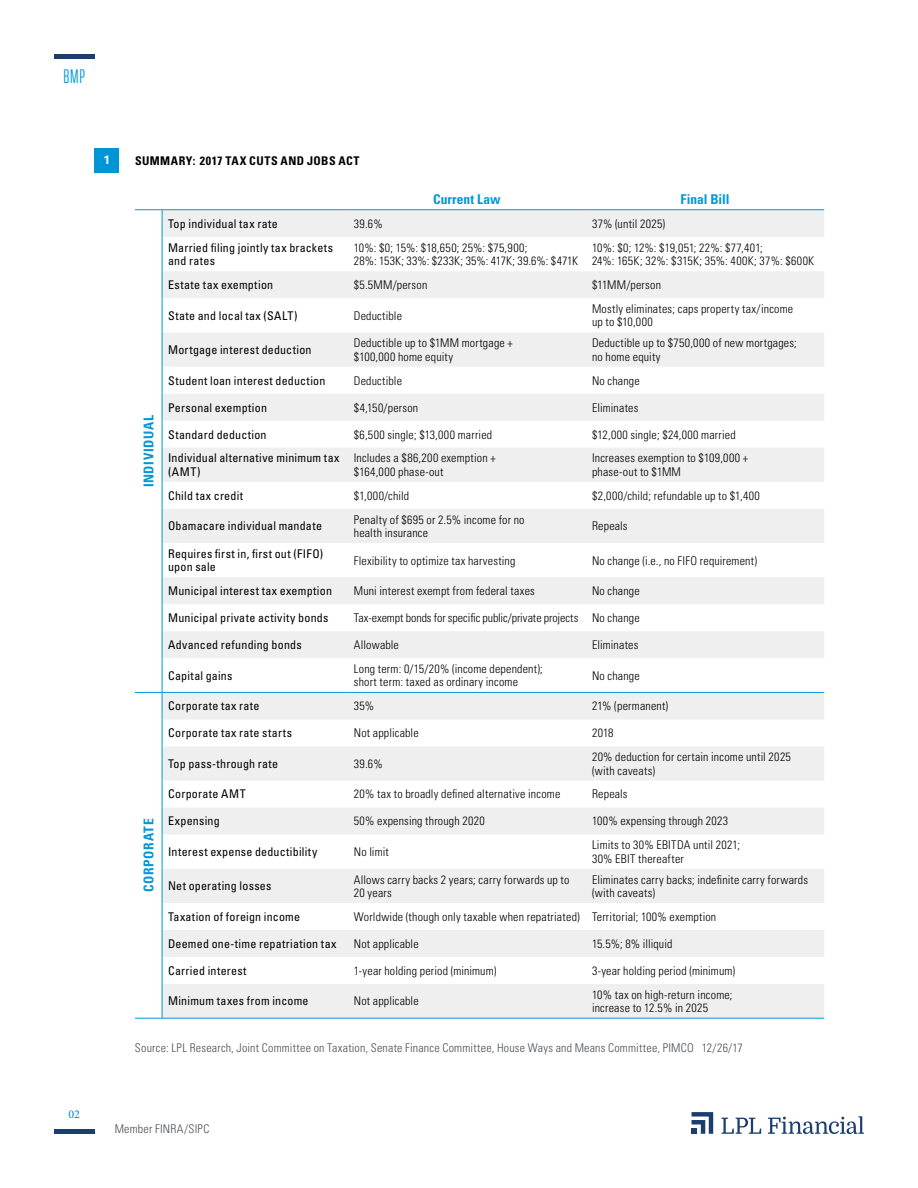
<style>
.page{position:relative;width:918px;height:1188px;background:#fff}
.page>*{position:absolute;margin:0;border:0;box-sizing:border-box;transform-origin:0 0}
.t1{font:19.5px "Tungsten Narrow";color:#0098d8}
.t2{font:700 condensed 13.5px "Univers LT Std";letter-spacing:.035em;color:#0098d8}
.t3{font:700 condensed 13.5px "Univers LT Std";letter-spacing:.01em;color:#0098d8}
.t4{font:700 condensed 13.5px "Univers LT Std";letter-spacing:-.005em;color:#0098d8}
.t5{font:300 condensed 12px/13.5px "Univers LT Std";letter-spacing:.015em;color:#000}
.t6{font:condensed 12px/13.5px "Univers LT Std";letter-spacing:.02em;color:#000}
.t7{font:300 condensed 12px "Univers LT Std";letter-spacing:.015em;color:#4b4f54}
.t8{font:700 condensed 12px "Univers LT Std";letter-spacing:.035em;color:#000}
.t9{font:500 12px "Minion Pro";color:#0098d8}
.t10{font:700 12px "Univers LT Std";color:#fff}
</style>
<div class="page">
<hr style="left:54px;top:1130px;width:40px;height:4px;background:#1b3e6f">
<hr style="left:54px;top:54px;width:40px;height:4px;background:#1b3e6f">
<svg style="left:692px;top:1112px;width:21px;height:22px"></svg>
<svg style="left:721px;top:1118px;width:40px;height:16px"></svg>
<svg style="left:768px;top:1116px;width:96px;height:18px"></svg>
<div style="left:94px;top:148px;width:25px;height:25px;background:#0096d6"></div>
<svg style="left:163px;top:210px;width:661px;height:808px;fill:#efeff0"></svg>
<hr style="left:162px;top:209px;width:186px;height:1px;background:#0096d6">
<hr style="left:348px;top:209px;width:238px;height:1px;background:#0096d6">
<hr style="left:586px;top:209px;width:238px;height:1px;background:#0096d6">
<svg style="left:135px;top:1018px;width:27px;height:1px"></svg>
<hr style="left:162px;top:1018px;width:186px;height:1px;background:#0098d8">
<hr style="left:348px;top:1018px;width:238px;height:1px;background:#0098d8">
<hr style="left:586px;top:1018px;width:238px;height:1px;background:#0098d8">
<svg style="left:135px;top:209px;width:28px;height:28px"></svg>
<hr style="left:162px;top:237px;width:1px;height:34px;background:#0098d8">
<svg style="left:162px;top:271px;width:1px;height:27px"></svg>
<hr style="left:162px;top:298px;width:1px;height:34px;background:#0098d8">
<hr style="left:162px;top:332px;width:1px;height:35px;background:#0098d8">
<svg style="left:162px;top:367px;width:1px;height:81px"></svg>
<hr style="left:162px;top:448px;width:1px;height:34px;background:#0098d8">
<svg style="left:162px;top:482px;width:1px;height:27px"></svg>
<hr style="left:162px;top:509px;width:1px;height:34px;background:#0098d8">
<hr style="left:162px;top:543px;width:1px;height:34px;background:#0098d8">
<svg style="left:162px;top:577px;width:1px;height:81px"></svg>
<hr style="left:162px;top:658px;width:1px;height:34px;background:#0098d8">
<hr style="left:162px;top:746px;width:1px;height:35px;background:#0098d8">
<svg style="left:162px;top:781px;width:1px;height:54px"></svg>
<hr style="left:162px;top:835px;width:1px;height:34px;background:#0098d8">
<hr style="left:162px;top:869px;width:1px;height:34px;background:#0098d8">
<svg style="left:162px;top:903px;width:1px;height:81px"></svg>
<hr style="left:162px;top:984px;width:1px;height:34px;background:#0098d8">
<svg style="left:135px;top:692px;width:28px;height:54px"></svg>
<hr style="left:162px;top:692px;width:186px;height:1px;background:#0098d8">
<hr style="left:348px;top:692px;width:238px;height:1px;background:#0098d8">
<hr style="left:586px;top:692px;width:238px;height:1px;background:#0098d8">
<h1 class="t1" style="left:63px;top:67px;width:23px">BMP</h1>
<p class="t9" style="left:68px;top:1106px;width:13px">02</p>
<p class="t10" style="left:103px;top:153px;width:8px">1</p>
<p class="t8" style="left:135px;top:153px;width:226px">SUMMARY: 2017 TAX CUTS AND JOBS ACT</p>
<p class="t3" style="left:433px;top:191px;width:69px">Current Law</p>
<p class="t4" style="left:681px;top:191px;width:51px">Final Bill</p>
<p class="t2" style="left:140px;top:487px;width:74px;rotate:-90deg">INDIVIDUAL</p>
<p class="t6" style="left:168px;top:217px;width:111px">Top individual tax rate</p>
<p class="t5" style="left:354px;top:217px;width:30px">39.6%</p>
<p class="t5" style="left:592px;top:217px;width:75px">37% (until 2025)</p>
<p class="t6" style="left:168px;top:241px;width:166px">Married filing jointly tax brackets and rates</p>
<p class="t5" style="left:354px;top:241px;width:226px">10%: $0; 15%: $18,650; 25%: $75,900;<br>28%: 153K; 33%: $233K; 35%: 417K; 39.6%: $471K</p>
<p class="t5" style="left:592px;top:241px;width:224px">10%: $0; 12%: $19,051; 22%: $77,401;<br>24%: 165K; 32%: $315K; 35%: 400K; 37%: $600K</p>
<p class="t6" style="left:168px;top:278px;width:107px">Estate tax exemption</p>
<p class="t5" style="left:354px;top:278px;width:75px">$5.5MM/person</p>
<p class="t5" style="left:592px;top:278px;width:71px">$11MM/person</p>
<p class="t6" style="left:168px;top:309px;width:131px">State and local tax (SALT)</p>
<p class="t5" style="left:354px;top:309px;width:50px">Deductible</p>
<p class="t5" style="left:592px;top:302px;width:203px">Mostly eliminates; caps property tax/income up to $10,000</p>
<p class="t6" style="left:168px;top:343px;width:145px">Mortgage interest deduction</p>
<p class="t5" style="left:354px;top:336px;width:160px">Deductible up to $1MM mortgage + $100,000 home equity</p>
<p class="t5" style="left:592px;top:336px;width:206px">Deductible up to $750,000 of new mortgages; no home equity</p>
<p class="t6" style="left:168px;top:373px;width:159px">Student loan interest deduction</p>
<p class="t5" style="left:354px;top:374px;width:50px">Deductible</p>
<p class="t5" style="left:592px;top:374px;width:49px">No change</p>
<p class="t6" style="left:168px;top:400px;width:100px">Personal exemption</p>
<p class="t5" style="left:354px;top:401px;width:66px">$4,150/person</p>
<p class="t5" style="left:592px;top:401px;width:48px">Eliminates</p>
<p class="t6" style="left:168px;top:427px;width:100px">Standard deduction</p>
<p class="t5" style="left:354px;top:428px;width:140px">$6,500 single; $13,000 married</p>
<p class="t5" style="left:592px;top:428px;width:145px">$12,000 single; $24,000 married</p>
<p class="t6" style="left:168px;top:451px;width:173px">Individual alternative minimum tax (AMT)</p>
<p class="t5" style="left:354px;top:451px;width:143px">Includes a $86,200 exemption + $164,000 phase-out</p>
<p class="t5" style="left:592px;top:451px;width:158px">Increases exemption to $109,000 + phase-out to $1MM</p>
<p class="t6" style="left:168px;top:489px;width:77px">Child tax credit</p>
<p class="t5" style="left:354px;top:489px;width:57px">$1,000/child</p>
<p class="t5" style="left:592px;top:489px;width:169px">$2,000/child; refundable up to $1,400</p>
<p class="t6" style="left:168px;top:519px;width:155px">Obamacare individual mandate</p>
<p class="t5" style="left:354px;top:513px;width:172px">Penalty of $695 or 2.5% income for no health insurance</p>
<p class="t5" style="left:592px;top:519px;width:37px">Repeals</p>
<p class="t6" style="left:168px;top:547px;width:157px">Requires first in, first out (FIFO) upon sale</p>
<p class="t5" style="left:354px;top:554px;width:163px">Flexibility to optimize tax harvesting</p>
<p class="t5" style="left:592px;top:554px;width:167px">No change (i.e., no FIFO requirement)</p>
<p class="t6" style="left:168px;top:584px;width:165px">Municipal interest tax exemption</p>
<p class="t5" style="left:354px;top:584px;width:183px">Muni interest exempt from federal taxes</p>
<p class="t5" style="left:592px;top:584px;width:49px">No change</p>
<p class="t6" style="left:168px;top:611px;width:162px">Municipal private activity bonds</p>
<p class="t5" style="left:354px;top:611px;width:287px">Tax-exempt bonds for specific public/private projects No change</p>
<p class="t6" style="left:168px;top:638px;width:135px">Advanced refunding bonds</p>
<p class="t5" style="left:354px;top:638px;width:47px">Allowable</p>
<p class="t5" style="left:592px;top:638px;width:48px">Eliminates</p>
<p class="t6" style="left:168px;top:669px;width:66px">Capital gains</p>
<p class="t5" style="left:354px;top:662px;width:191px">Long term: 0/15/20% (income dependent); short term: taxed as ordinary income</p>
<p class="t5" style="left:592px;top:669px;width:49px">No change</p>
<p class="t6" style="left:168px;top:699px;width:93px">Corporate tax rate</p>
<p class="t5" style="left:354px;top:699px;width:22px">35%</p>
<p class="t5" style="left:592px;top:699px;width:78px">21% (permanent)</p>
<p class="t6" style="left:168px;top:726px;width:125px">Corporate tax rate starts</p>
<p class="t5" style="left:354px;top:726px;width:66px">Not applicable</p>
<p class="t5" style="left:592px;top:726px;width:23px">2018</p>
<p class="t6" style="left:168px;top:757px;width:112px">Top pass-through rate</p>
<p class="t5" style="left:354px;top:757px;width:30px">39.6%</p>
<p class="t5" style="left:592px;top:750px;width:200px">20% deduction for certain income until 2025 (with caveats)</p>
<p class="t6" style="left:168px;top:787px;width:79px">Corporate AMT</p>
<p class="t5" style="left:354px;top:788px;width:208px">20% tax to broadly defined alternative income</p>
<p class="t5" style="left:592px;top:788px;width:37px">Repeals</p>
<p class="t6" style="left:168px;top:814px;width:53px">Expensing</p>
<p class="t5" style="left:354px;top:815px;width:133px">50% expensing through 2020</p>
<p class="t5" style="left:592px;top:815px;width:138px">100% expensing through 2023</p>
<p class="t6" style="left:168px;top:845px;width:151px">Interest expense deductibility</p>
<p class="t5" style="left:354px;top:845px;width:37px">No limit</p>
<p class="t5" style="left:592px;top:838px;width:150px">Limits to 30% EBITDA until 2021;<br>30% EBIT thereafter</p>
<p class="t6" style="left:168px;top:879px;width:105px">Net operating losses</p>
<p class="t5" style="left:354px;top:873px;width:217px">Allows carry backs 2 years; carry forwards up to<br>20 years</p>
<p class="t5" style="left:592px;top:873px;width:218px">Eliminates carry backs; indefinite carry forwards (with caveats)</p>
<p class="t6" style="left:168px;top:910px;width:134px">Taxation of foreign income</p>
<p class="t5" style="left:354px;top:910px;width:364px">Worldwide (though only taxable when repatriated) Territorial; 100% exemption</p>
<p class="t6" style="left:168px;top:937px;width:170px">Deemed one-time repatriation tax</p>
<p class="t5" style="left:354px;top:937px;width:66px">Not applicable</p>
<p class="t5" style="left:592px;top:937px;width:82px">15.5%; 8% illiquid</p>
<p class="t6" style="left:168px;top:964px;width:80px">Carried interest</p>
<p class="t5" style="left:354px;top:964px;width:144px">1-year holding period (minimum)</p>
<p class="t5" style="left:592px;top:964px;width:145px">3-year holding period (minimum)</p>
<p class="t6" style="left:168px;top:994px;width:142px">Minimum taxes from income</p>
<p class="t5" style="left:354px;top:995px;width:66px">Not applicable</p>
<p class="t5" style="left:592px;top:988px;width:142px">10% tax on high-return income; increase to 12.5% in 2025</p>
<p class="t7" style="left:135px;top:1041px;width:609px">Source: LPL Research, Joint Committee on Taxation, Senate Finance Committee, House Ways and Means Committee, PIMCO 12/26/17</p>
<p class="t2" style="left:140px;top:892px;width:75px;rotate:-90deg">CORPORATE</p>
<p class="t7" style="left:115px;top:1122px;width:96px">Member FINRA/SIPC</p>
</div>
